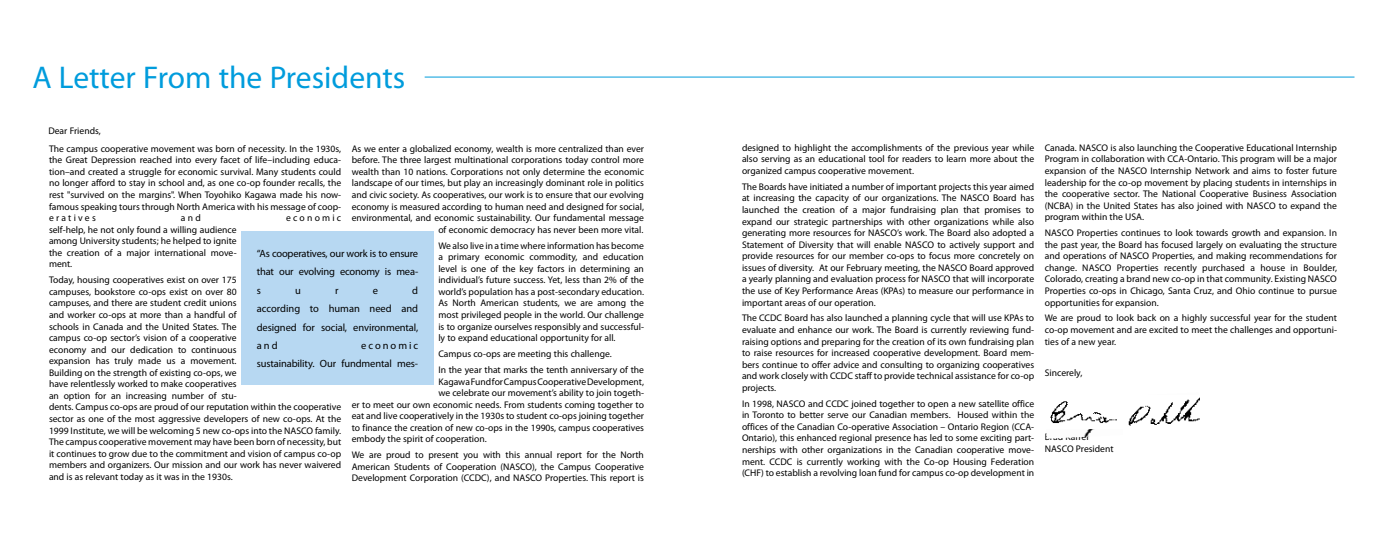
<style>
.page{position:relative;width:1386px;height:536px;background:#fff}
.page>*{position:absolute;margin:0;border:0;box-sizing:border-box;transform-origin:0 0}
.t1{font:31.5px "Myriad Pro";color:#009cdc}
.t2{font:10.5px/18.4px "Myriad Pro";letter-spacing:-.01em;color:#000;text-align:justify}
.t3{font:9.62px/11.5px "Myriad Pro";color:#000;text-align:justify}
.t4{font:9.62px "Myriad Pro";letter-spacing:.235em;color:#000}
</style>
<div class="page">
<div style="left:241px;top:231px;width:193px;height:154px;background:#b7d8f2"></div>
<hr style="left:425px;top:77px;width:930px;height:1px;background:#009cdc">
<img style="left:1084px;top:429px;width:11px;height:8px">
<img style="left:1050px;top:401px;width:67px;height:22px">
<img style="left:1128px;top:397px;width:72px;height:29px">
<h1 class="t1" style="left:32px;top:58px;width:375px">A Letter From the Presidents</h1>
<p class="t3" style="left:48px;top:125px;width:54px">Dear Friends,</p>
<p class="t3" style="left:49px;top:142px;width:294px">The campus cooperative movement was born of necessity. In the 1930s, the Great Depression reached into every facet of life–including educa&shy;tion–and created a struggle for economic survival. Many students could no longer afford to stay in school and, as one co-op founder recalls, the rest "survived on the margins". When Toyohiko Kagawa made his now&shy;famous speaking tours through North America with his message of coop&shy;eratives</p>
<p class="t3" style="left:352px;top:142px;width:294px;text-align:right">As we enter a globalized economy, wealth is more centralized than ever before. The three largest multinational corporations today control more wealth than 10 nations. Corporations not only determine the economic landscape of our times, but play an increasingly dominant role in politics and civic society. As cooperatives, our work is to ensure that our evolving economy is measured according to human need and designed for social, environmental, and economic sustainability. Our fundamental message of economic democracy has never been more vital.</p>
<p class="t3" style="left:438px;top:239px;width:207px">We also live in a time where information has become a primary economic commodity, and education level is one of the key factors in determining an individual’s future success. Yet, less than 2% of the world’s population has a post-secondary education.<br>As North American students, we are among the most privileged people in the world. Our challenge is to organize ourselves responsibly and successful&shy;ly to expand educational opportunity for all.</p>
<p class="t3" style="left:438px;top:345px;width:207px;line-height:15.9px">Campus co-ops are meeting this challenge.<br>In the year that marks the tenth anniversary of the</p>
<p class="t3" style="left:438px;top:375px;width:207px">Kagawa Fund for Campus Cooperative Development,</p>
<p class="t3" style="left:438px;top:387px;width:207px">we celebrate our movement’s ability to join togeth-</p>
<p class="t3" style="left:352px;top:398px;width:294px">er to meet our own economic needs. From students coming together to</p>
<p class="t3" style="left:352px;top:410px;width:294px">eat and live cooperatively in the 1930s to student co-ops joining together</p>
<p class="t3" style="left:352px;top:421px;width:294px">to finance the creation of new co-ops in the 1990s, campus cooperatives</p>
<p class="t3" style="left:352px;top:433px;width:137px">embody the spirit of cooperation.</p>
<p class="t3" style="left:352px;top:449px;width:294px">We are proud to present you with this annual report for the North American Students of Cooperation (NASCO), the Campus Cooperative Development Corporation (CCDC), and NASCO Properties. This report is</p>
<p class="t3" style="left:181px;top:212px;width:21px">and</p>
<p class="t4" style="left:286px;top:212px;width:57px">economic</p>
<p class="t3" style="left:49px;top:223px;width:189px">self-help, he not only found a willing audience among University students; he helped to ignite the creation of a major international move&shy;ment.</p>
<p class="t3" style="left:49px;top:274px;width:294px;text-align:left">Today, housing cooperatives exist on over 175<br>campuses, bookstore co-ops exist on over 80<br>campuses, and there are student credit unions<br>and worker co-ops at more than a handful of<br>schools in Canada and the United States. The<br>campus co-op sector’s vision of a cooperative<br>economy and our dedication to continuous<br>expansion has truly made us a movement.<br>Building on the strength of existing co-ops, we<br>have relentlessly worked to make cooperatives<br>an option for an increasing number of stu-<br>dents. Campus co-ops are proud of our reputation within the cooperative sector as one of the most aggressive developers of new co-ops. At the 1999 Institute, we will be welcoming 5 new co-ops into the NASCO family.<br>The campus cooperative movement may have been born of necessity, but it continues to grow due to the commitment and vision of campus co-op members and organizers. Our mission and our work has never waivered and is as relevant today as it was in the 1930s.</p>
<p class="t2" style="left:257px;top:244px;width:163px">“As cooperatives, our work is to ensure that our evolving economy is mea&shy;s</p>
<p class="t2" style="left:257px;top:281px;width:163px;text-indent:155px">d according to human need and designed for social, environmental, and</p>
<p class="t2" style="left:295px;top:281px;width:7px">u</p>
<p class="t2" style="left:335px;top:281px;width:5px">r</p>
<p class="t2" style="left:373px;top:281px;width:7px">e</p>
<p class="t2" style="left:257px;top:336px;width:163px;text-align:right">economic<br>sustainability. Our fundmental mes-</p>
<p class="t3" style="left:742px;top:142px;width:294px">designed to highlight the accomplishments of the previous year while also serving as an educational tool for readers to learn more about the organized campus cooperative movement.</p>
<p class="t3" style="left:742px;top:181px;width:294px">The Boards have initiated a number of important projects this year aimed at increasing the capacity of our organizations. The NASCO Board has launched the creation of a major fundraising plan that promises to expand our strategic partnerships with other organizations while also generating more resources for NASCO’s work. The Board also adopted a Statement of Diversity that will enable NASCO to actively support and provide resources for our member co-ops to focus more concretely on issues of diversity. At our February meeting, the NASCO Board approved a yearly planning and evaluation process for NASCO that will incorporate the use of Key Performance Areas (KPAs) to measure our performance in important areas of our operation.</p>
<p class="t3" style="left:742px;top:312px;width:294px">The CCDC Board has also launched a planning cycle that will use KPAs to evaluate and enhance our work. The Board is currently reviewing fund&shy;raising options and preparing for the creation of its own fundraising plan to raise resources for increased cooperative development. Board mem&shy;bers continue to offer advice and consulting to organizing cooperatives and work closely with CCDC staff to provide technical assistance for co-op projects.</p>
<p class="t3" style="left:742px;top:397px;width:294px">In 1998, NASCO and CCDC joined together to open a new satellite office in Toronto to better serve our Canadian members. Housed within the offices of the Canadian Co-operative Association – Ontario Region (CCA-Ontario), this enhanced regional presence has led to some exciting part&shy;nerships with other organizations in the Canadian cooperative move&shy;ment. CCDC is currently working with the Co-op Housing Federation (CHF) to establish a revolving loan fund for campus co-op development in</p>
<p class="t3" style="left:1045px;top:142px;width:294px">Canada. NASCO is also launching the Cooperative Educational Internship Program in collaboration with CCA-Ontario. This program will be a major expansion of the NASCO Internship Network and aims to foster future leadership for the co-op movement by placing students in internships in the cooperative sector. The National Cooperative Business Association (NCBA) in the United States has also joined with NASCO to expand the program within the USA.</p>
<p class="t3" style="left:1045px;top:227px;width:294px">NASCO Properties continues to look towards growth and expansion. In the past year, the Board has focused largely on evaluating the structure and operations of NASCO Properties, and making recommendations for change. NASCO Properties recently purchased a house in Boulder, Colorado, creating a brand new co-op in that community. Existing NASCO Properties co-ops in Chicago, Santa Cruz, and Ohio continue to pursue opportunities for expansion.</p>
<p class="t3" style="left:1045px;top:312px;width:294px">We are proud to look back on a highly successful year for the student co-op movement and are excited to meet the challenges and opportuni&shy;ties of a new year.</p>
<p class="t3" style="left:1045px;top:367px;width:39px">Sincerely,</p>
<p class="t3" style="left:1045px;top:431px;width:70px">Brad Karrer<br>NASCO President</p>
</div>
